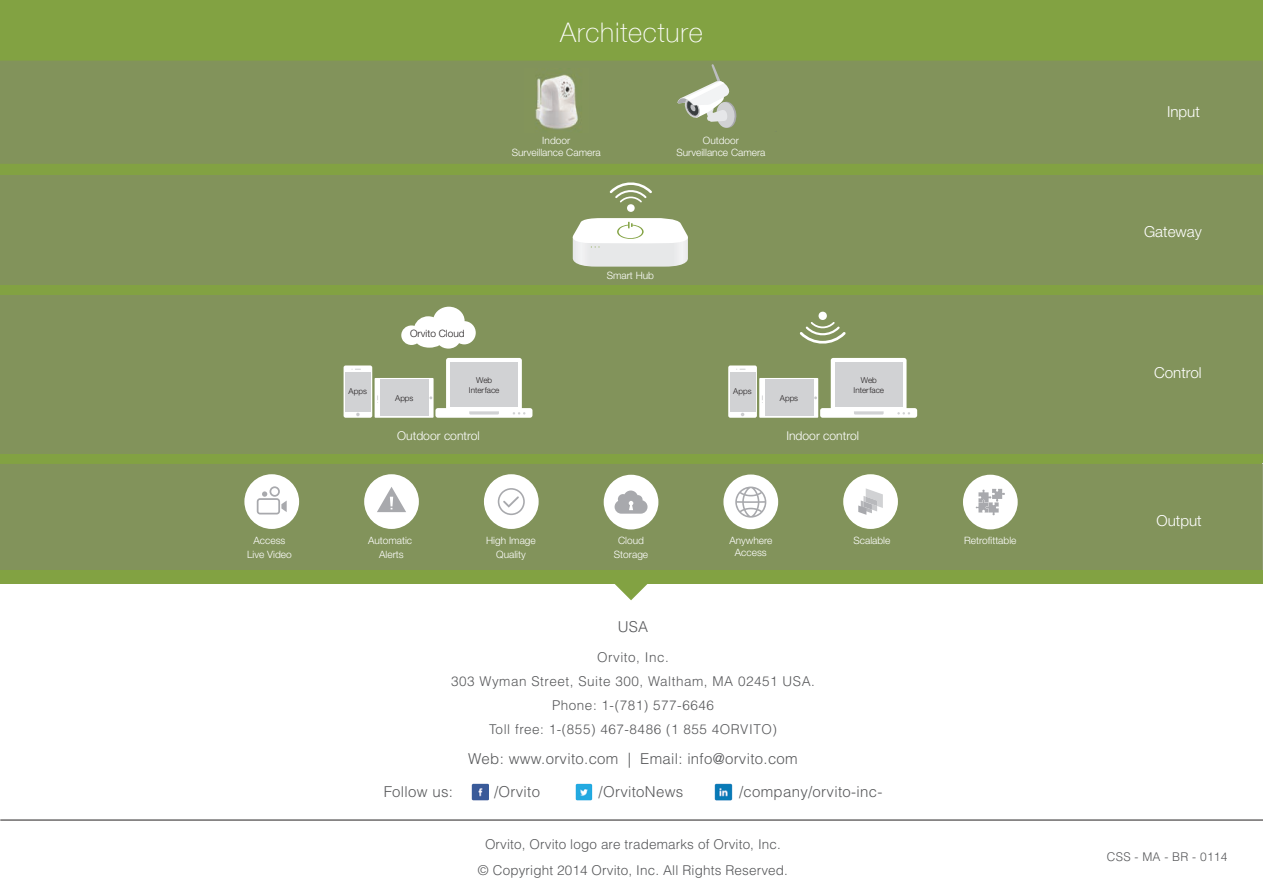
<style>
.page{position:relative;width:1263px;height:893px;background:#fff}
.page>*{position:absolute;margin:0;border:0;box-sizing:border-box;transform-origin:0 0}
.t1{font:100 27px "Helvetica Neue LT Com";letter-spacing:.03em;color:#fff}
.t2{font:300 15.15px "Helvetica Neue LT Com";color:#fff}
.t3{font:300 15px "Helvetica LT Std";letter-spacing:.02em;color:#57585a}
.t4{font:300 13.5px "Helvetica LT Std";letter-spacing:.04em;color:#57585a}
.t5{font:300 13.5px/25.5px "Helvetica LT Std";letter-spacing:.02em;color:#57585a;text-align:center}
.t6{font:300 12.15px "Helvetica Neue LT Com";color:#fff}
.t7{font:300 12px "Helvetica LT Std";letter-spacing:.02em;color:#57585a}
.t8{font:300 10.05px/14.1px "Helvetica Neue LT Com";color:#fff;text-align:center}
.t9{font:300 10.05px "Helvetica Neue LT Com";color:#231f20}
.t10{font:300 8.1px/9.8px "Helvetica Neue LT Com";color:#231f20;text-align:center}
</style>
<div class="page">
<svg style="left:613px;top:583px;width:36px;height:17px"></svg>
<div style="left:0;top:0;width:1263px;height:580px;background:#82a242"></div>
<div style="left:0;top:573px;width:1263px;height:10px;background:#82a242"></div>
<div style="left:0;top:464px;width:1263px;height:106px;background:#82935b"></div>
<div style="left:0;top:61px;width:1263px;height:103px;background:#82935b"></div>
<div style="left:0;top:176px;width:1263px;height:109px;background:#82935b"></div>
<div style="left:0;top:295px;width:1263px;height:159px;background:#82935b"></div>
<svg style="left:572px;top:218px;width:116px;height:49px"></svg>
<svg style="left:610px;top:182px;width:42px;height:30px"></svg>
<svg style="left:401px;top:307px;width:75px;height:42px"></svg>
<svg style="left:375px;top:378px;width:59px;height:40px"></svg>
<div style="left:380px;top:380px;width:49px;height:36px;background:#d1d2d4"></div>
<div style="left:344px;top:365px;width:28px;height:53px;background:#fff;border-radius:2px"></div>
<div style="left:345px;top:372px;width:26px;height:40px;background:#d1d2d4"></div>
<svg style="left:356px;top:413px;width:4px;height:3px"></svg>
<div style="left:435px;top:408px;width:97px;height:10px;background:#fff;border-radius:2px"></div>
<svg style="left:446px;top:358px;width:79px;height:57px"></svg>
<div style="left:450px;top:362px;width:68px;height:44px;background:#d1d2d4"></div>
<svg style="left:800px;top:311px;width:46px;height:33px"></svg>
<svg style="left:759px;top:378px;width:59px;height:40px"></svg>
<div style="left:765px;top:380px;width:48px;height:36px;background:#d1d2d4"></div>
<svg style="left:728px;top:365px;width:29px;height:53px"></svg>
<div style="left:730px;top:372px;width:25px;height:40px;background:#d1d2d4"></div>
<div style="left:820px;top:408px;width:97px;height:10px;background:#fff;border-radius:2px"></div>
<svg style="left:831px;top:358px;width:79px;height:57px"></svg>
<div style="left:835px;top:362px;width:67px;height:44px;background:#d1d2d4"></div>
<img style="left:524px;top:69px;width:64px;height:64px">
<svg style="left:677px;top:64px;width:60px;height:64px"></svg>
<div style="left:364px;top:474px;width:55px;height:55px;background:#fff;border-radius:50%"></div>
<svg style="left:377px;top:487px;width:29px;height:25px"></svg>
<div style="left:843px;top:474px;width:55px;height:55px;background:#fff;border-radius:50%"></div>
<svg style="left:858px;top:488px;width:25px;height:27px"></svg>
<div style="left:963px;top:475px;width:55px;height:54px;background:#fff;border-radius:50%"></div>
<svg style="left:976px;top:489px;width:29px;height:26px"></svg>
<div style="left:723px;top:474px;width:55px;height:55px;background:#fff;border-radius:50%"></div>
<div style="left:604px;top:475px;width:54px;height:54px;background:#fff;border-radius:50%"></div>
<svg style="left:615px;top:490px;width:32px;height:24px"></svg>
<div style="left:484px;top:474px;width:55px;height:55px;background:#fff;border-radius:50%"></div>
<svg style="left:498px;top:488px;width:27px;height:27px"></svg>
<div style="left:244px;top:474px;width:55px;height:55px;background:#fff;border-radius:50%"></div>
<svg style="left:257px;top:486px;width:30px;height:28px"></svg>
<svg style="left:735px;top:487px;width:31px;height:31px"></svg>
<img style="left:471px;top:784px;width:18px;height:16px">
<img style="left:575px;top:784px;width:18px;height:16px">
<img style="left:715px;top:784px;width:17px;height:16px">
<hr style="left:0;top:820px;width:1263px;height:1px;background:#231f20">
<p class="t1" style="left:560px;top:16px;width:144px">Architecture</p>
<p class="t8" style="left:512px;top:134px;width:91px;line-height:12.1px">Indoor<br>Surveillance Camera</p>
<p class="t8" style="left:676px;top:134px;width:91px;line-height:12.1px">Outdoor<br>Surveillance Camera</p>
<p class="t10" style="left:349px;top:386px;width:20px">Apps</p>
<p class="t9" style="left:410px;top:327px;width:56px">Orvito Cloud</p>
<p class="t10" style="left:395px;top:393px;width:20px">Apps</p>
<p class="t10" style="left:469px;top:375px;width:32px">Web<br>Interface</p>
<p class="t6" style="left:397px;top:428px;width:84px">Outdoor control</p>
<p class="t8" style="left:607px;top:268px;width:49px">Smart Hub</p>
<p class="t10" style="left:733px;top:386px;width:20px">Apps</p>
<p class="t10" style="left:780px;top:393px;width:20px">Apps</p>
<p class="t10" style="left:853px;top:375px;width:32px">Web<br>Interface</p>
<p class="t6" style="left:786px;top:428px;width:74px">Indoor control</p>
<p class="t8" style="left:247px;top:533px;width:46px">Access<br>Live Video</p>
<p class="t8" style="left:368px;top:533px;width:46px">Automatic<br>Alerts</p>
<p class="t8" style="left:486px;top:533px;width:51px">High Image<br>Quality</p>
<p class="t8" style="left:614px;top:533px;width:36px">Cloud<br>Storage</p>
<p class="t8" style="left:729px;top:533px;width:44px">Anywhere</p>
<p class="t8" style="left:853px;top:533px;width:38px">Scalable</p>
<p class="t8" style="left:964px;top:533px;width:54px">Retrofittable</p>
<p class="t8" style="left:735px;top:545px;width:33px">Access</p>
<p class="t3" style="left:618px;top:618px;width:32px">USA</p>
<p class="t4" style="left:597px;top:649px;width:73px">Orvito, Inc.</p>
<p class="t4" style="left:451px;top:673px;width:365px">303 Wyman Street, Suite 300, Waltham, MA 02451 USA.</p>
<p class="t4" style="left:552px;top:697px;width:163px">Phone: 1-(781) 577-6646</p>
<p class="t4" style="left:489px;top:721px;width:289px">Toll free: 1-(855) 467-8486 (1 855 4ORVITO)</p>
<p class="t3" style="left:468px;top:750px;width:331px">Web: www.orvito.com | Email: info@orvito.com</p>
<p class="t3" style="left:384px;top:783px;width:71px">Follow us:</p>
<p class="t3" style="left:494px;top:783px;width:47px">/Orvito</p>
<p class="t3" style="left:599px;top:783px;width:86px">/OrvitoNews</p>
<p class="t3" style="left:739px;top:783px;width:145px">/company/orvito-inc-</p>
<p class="t5" style="left:478px;top:831px;width:312px">Orvito, Orvito logo are trademarks of Orvito, Inc. © Copyright 2014 Orvito, Inc. All Rights Reserved.</p>
<p class="t2" style="left:1167px;top:103px;width:34px">Input</p>
<p class="t2" style="left:1144px;top:223px;width:59px">Gateway</p>
<p class="t2" style="left:1154px;top:363px;width:49px">Control</p>
<p class="t2" style="left:1156px;top:511px;width:47px">Output</p>
<p class="t7" style="left:1107px;top:849px;width:122px">CSS - MA - BR - 0114</p>
</div>
